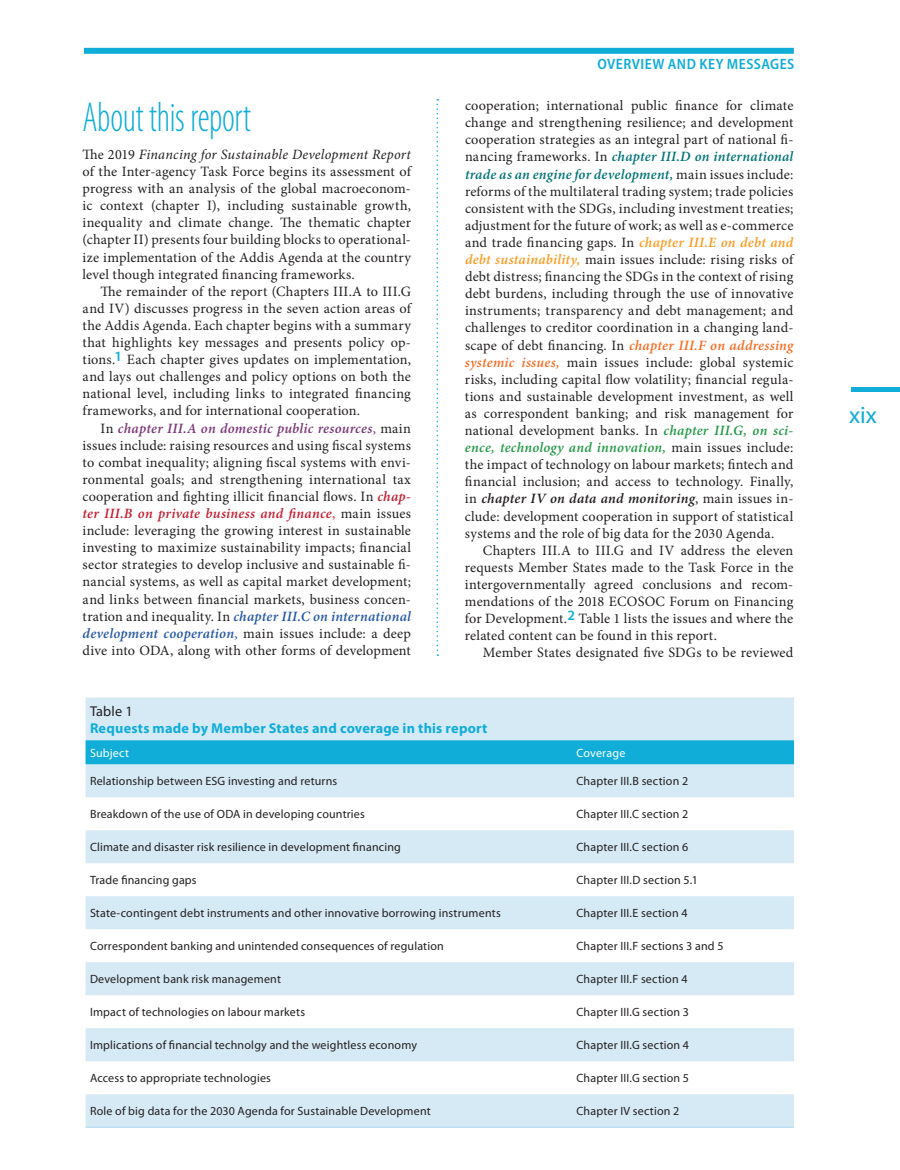
<style>
.page{position:relative;width:900px;height:1170px;background:#fff}
.page>*{position:absolute;margin:0;border:0;box-sizing:border-box;transform-origin:0 0}
.t1{font:300 condensed 42.15px "Myriad Pro";letter-spacing:-.01em;color:#10add9;scale:.85 1}
.t2{font:24px "Myriad Pro";color:#10add9}
.t3{font:600 semi-condensed 15px "Myriad Pro";letter-spacing:.03em;color:#10add9}
.t4{font:14.25px/17.1px "Minion Pro";letter-spacing:.01em;color:#231f20;text-align:justify}
.t5{font:700 14.25px "Myriad Pro";letter-spacing:.015em;color:#10add9}
.t6{font:14.25px "Myriad Pro";letter-spacing:.01em;color:#231f20}
.t7{font:12px "Myriad Pro";letter-spacing:.015em;color:#231f20}
.t8{font:12px "Myriad Pro";letter-spacing:.015em;color:#fff}
.s1{font-style:italic}
.s2{font-weight:600;font-style:italic;color:#7b3779}
.s3{color:#7b3779}
.s4{font-weight:600;font-style:italic;color:#c21f32}
.s5{color:#c21f32}
.s6{font-weight:600;font-style:italic;color:#2758a6}
.s7{color:#2758a6}
.s8{font-weight:600;font-style:italic;color:#027377}
.s9{font-weight:600;font-style:italic;color:#f89c24}
.s10{font-weight:600;font-style:italic;color:#f36e27}
.s11{font-weight:600;font-style:italic;color:#269947}
.s12{font-weight:600;font-style:italic}
</style>
<div class="page">
<div style="left:84px;top:48px;width:710px;height:6px;background:#10add9"></div>
<div style="left:851px;top:387px;width:49px;height:5px;background:#10add9"></div>
<svg style="left:437px;top:99px;width:1px;height:557px"></svg>
<svg style="left:86px;top:698px;width:708px;height:429px;fill:#d5eaf5"></svg>
<div style="left:86px;top:740px;width:708px;height:24px;background:#10add9"></div>
<hr style="left:86px;top:1127px;width:486px;height:1px;background:#aed8ee">
<hr style="left:572px;top:1127px;width:222px;height:1px;background:#aed8ee">
<h1 class="t1" style="left:83px;top:93px;width:200px">About this report</h1>
<p class="t4" style="left:83px;top:146px;width:330px">The 2019 <span class="s1">Financing for Sustainable Development Report </span>of the Inter-agency Task Force begins its assessment of progress with an analysis of the global macroeconom&shy;ic context (chapter I), including sustainable growth, inequality and climate change. The thematic chapter (chapter II) presents four building blocks to operational&shy;ize implementation of the Addis Agenda at the country level though integrated financing frameworks.</p>
<p class="t4" style="left:83px;top:283px;width:330px;text-indent:18px">The remainder of the report (Chapters III.A to III.G and IV) discusses progress in the seven action areas of the Addis Agenda. Each chapter begins with a summary that highlights key messages and presents policy op&shy;tions.<sup>1</sup> Each chapter gives updates on implementation, and lays out challenges and policy options on both the national level, including links to integrated financing frameworks, and for international cooperation.</p>
<p class="t4" style="left:83px;top:420px;width:330px;text-indent:18px">In <span class="s2">chapter III.A on domestic public resources</span><span class="s3">,</span> main issues include: raising resources and using fiscal systems to combat inequality; aligning fiscal systems with envi&shy;ronmental goals; and strengthening international tax cooperation and fighting illicit financial flows. In <span class="s4">chap&shy;ter III.B on private business and finance</span><span class="s5">,</span> main issues include: leveraging the growing interest in sustainable investing to maximize sustainability impacts; financial sector strategies to develop inclusive and sustainable fi&shy;nancial systems, as well as capital market development; and links between financial markets, business concen&shy;tration and inequality. In <span class="s6">chapter III.C on international development cooperation</span><span class="s7">,</span> main issues include: a deep dive into ODA, along with other forms of development</p>
<p class="t3" style="left:597px;top:56px;width:199px">OVERVIEW AND KEY MESSAGES</p>
<p class="t4" style="left:465px;top:97px;width:330px">cooperation; international public finance for climate change and strengthening resilience; and development cooperation strategies as an integral part of national fi&shy;nancing frameworks. In <span class="s8">chapter III.D on international trade as an engine for development,</span> main issues include: reforms of the multilateral trading system; trade policies consistent with the SDGs, including investment treaties; adjustment for the future of work; as well as e-commerce and trade financing gaps. In <span class="s9">chapter III.E on debt and debt sustainability,</span> main issues include: rising risks of debt distress; financing the SDGs in the context of rising debt burdens, including through the use of innovative instruments; transparency and debt management; and challenges to creditor coordination in a changing land&shy;scape of debt financing. In <span class="s10">chapter III.F on addressing systemic issues,</span> main issues include: global systemic risks, including capital flow volatility; financial regula&shy;tions and sustainable development investment, as well as correspondent banking; and risk management for national development banks. In <span class="s11">chapter III.G, on sci&shy;ence, technology and innovation,</span> main issues include: the impact of technology on labour markets; fintech and financial inclusion; and access to technology. Finally, in <span class="s12">chapter IV on data and monitoring</span>, main issues in&shy;clude: development cooperation in support of statistical systems and the role of big data for the 2030 Agenda.</p>
<p class="t4" style="left:465px;top:542px;width:330px;text-indent:18px">Chapters III.A to III.G and IV address the eleven requests Member States made to the Task Force in the intergovernmentally agreed conclusions and recom&shy;mendations of the 2018 ECOSOC Forum on Financing for Development.<sup>2</sup> Table 1 lists the issues and where the related content can be found in this report.</p>
<p class="t4" style="left:483px;top:644px;width:312px">Member States designated five SDGs to be reviewed</p>
<p class="t6" style="left:90px;top:702px;width:44px">Table 1</p>
<p class="t5" style="left:90px;top:719px;width:399px">Requests made by Member States and coverage in this report</p>
<p class="t8" style="left:90px;top:745px;width:40px">Subject</p>
<p class="t8" style="left:577px;top:745px;width:50px">Coverage</p>
<p class="t7" style="left:90px;top:774px;width:249px">Relationship between ESG investing and returns</p>
<p class="t7" style="left:577px;top:774px;width:113px">Chapter III.B section 2</p>
<p class="t7" style="left:90px;top:807px;width:276px">Breakdown of the use of ODA in developing countries</p>
<p class="t7" style="left:577px;top:807px;width:113px">Chapter III.C section 2</p>
<p class="t7" style="left:90px;top:840px;width:312px">Climate and disaster risk resilience in development financing</p>
<p class="t7" style="left:577px;top:840px;width:113px">Chapter III.C section 6</p>
<p class="t7" style="left:90px;top:873px;width:108px">Trade financing gaps</p>
<p class="t7" style="left:577px;top:873px;width:123px">Chapter III.D section 5.1</p>
<p class="t7" style="left:90px;top:906px;width:412px">State-contingent debt instruments and other innovative borrowing instruments</p>
<p class="t7" style="left:577px;top:906px;width:113px">Chapter III.E section 4</p>
<p class="t7" style="left:90px;top:939px;width:355px">Correspondent banking and unintended consequences of regulation</p>
<p class="t7" style="left:577px;top:939px;width:149px">Chapter III.F sections 3 and 5</p>
<p class="t7" style="left:90px;top:972px;width:193px">Development bank risk management</p>
<p class="t7" style="left:577px;top:972px;width:112px">Chapter III.F section 4</p>
<p class="t7" style="left:90px;top:1005px;width:217px">Impact of technologies on labour markets</p>
<p class="t7" style="left:577px;top:1005px;width:114px">Chapter III.G section 3</p>
<p class="t7" style="left:90px;top:1038px;width:329px">Implications of financial technolgy and the weightless economy</p>
<p class="t7" style="left:577px;top:1038px;width:114px">Chapter III.G section 4</p>
<p class="t7" style="left:90px;top:1071px;width:182px">Access to appropriate technologies</p>
<p class="t7" style="left:577px;top:1071px;width:114px">Chapter III.G section 5</p>
<p class="t7" style="left:90px;top:1104px;width:342px">Role of big data for the 2030 Agenda for Sustainable Development</p>
<p class="t7" style="left:577px;top:1104px;width:104px">Chapter IV section 2</p>
<h2 class="t2" style="left:849px;top:400px;width:29px">xix</h2>
</div>
